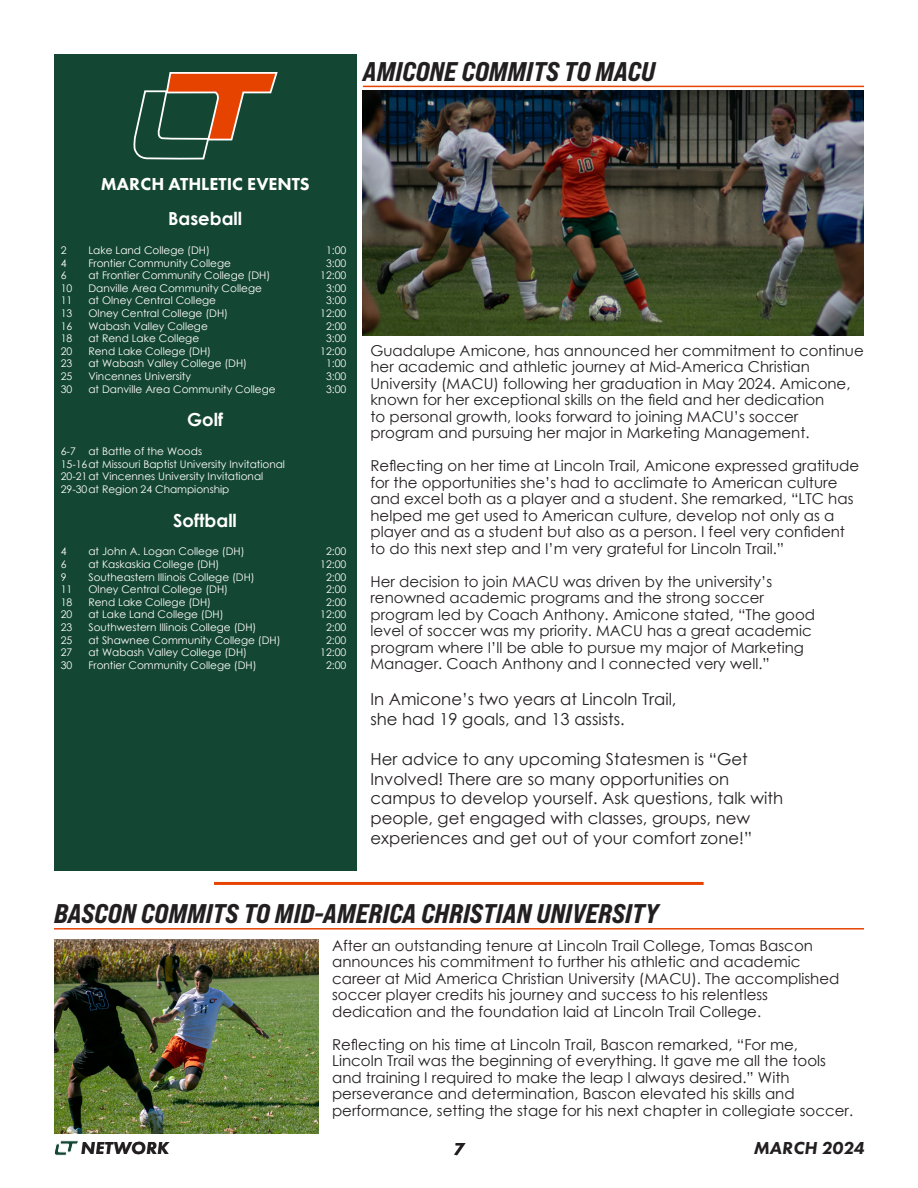
<style>
.page{position:relative;width:918px;height:1188px;background:#fff}
.page>*{position:absolute;margin:0;border:0;box-sizing:border-box;transform-origin:0 0}
.Headline{font:27px "Bebas Neue Pro Exp Eb It";color:#231f20}
.Sports_Calendar_Leader{font:700 18px "Century Gothic";color:#fff}
.t1{font:800 18px "Futura PT";color:#fff}
.t2{font:italic 800 18px "Futura PT";letter-spacing:.01em;color:#231f20}
.Body_Text{font:16.5px/19.8px "Century Gothic";color:#231f20}
.Body_Text-2{font:15px/16.5px "Century Gothic";color:#231f20}
.Sports_Calendar_USE{font:10.5px "Century Gothic";color:#fff}
</style>
<div class="page">
<svg style="left:54px;top:1140px;width:24px;height:16px"></svg>
<hr style="left:363px;top:86px;width:501px;height:1px;background:#e74300">
<div style="left:54px;top:54px;width:302px;height:816px;background:#144634"></div>
<svg style="left:133px;top:72px;width:145px;height:88px"></svg>
<hr style="left:214px;top:882px;width:490px;height:3px;background:#e74300">
<img style="left:54px;top:940px;width:265px;height:194px">
<img style="left:363px;top:91px;width:501px;height:245px">
<hr style="left:54px;top:928px;width:810px;height:2px;background:#e74300">
<p class="Headline" style="left:363px;top:55px;width:294px">AMICONE COMMITS TO MACU</p>
<p class="t1" style="left:101px;top:173px;width:210px">MARCH ATHLETIC EVENTS</p>
<p class="Sports_Calendar_Leader" style="left:168px;top:207px;width:76px">Baseball</p>
<p class="Sports_Calendar_USE" style="left:61px;top:243px;width:7px">2</p>
<p class="Sports_Calendar_USE" style="left:88px;top:243px;width:123px">Lake Land College (DH)</p>
<p class="Sports_Calendar_USE" style="left:326px;top:243px;width:22px">1:00</p>
<p class="Sports_Calendar_USE" style="left:61px;top:255px;width:7px">4</p>
<p class="Sports_Calendar_USE" style="left:88px;top:255px;width:144px">Frontier Community College</p>
<p class="Sports_Calendar_USE" style="left:326px;top:255px;width:22px">3:00</p>
<p class="Sports_Calendar_USE" style="left:61px;top:268px;width:7px">6</p>
<p class="Sports_Calendar_USE" style="left:88px;top:268px;width:183px">at Frontier Community College (DH)</p>
<p class="Sports_Calendar_USE" style="left:320px;top:268px;width:28px">12:00</p>
<p class="Sports_Calendar_USE" style="left:61px;top:281px;width:13px">10</p>
<p class="Sports_Calendar_USE" style="left:88px;top:281px;width:175px">Danville Area Community College</p>
<p class="Sports_Calendar_USE" style="left:326px;top:281px;width:22px">3:00</p>
<p class="Sports_Calendar_USE" style="left:61px;top:293px;width:13px">11</p>
<p class="Sports_Calendar_USE" style="left:88px;top:293px;width:129px">at Olney Central College</p>
<p class="Sports_Calendar_USE" style="left:326px;top:293px;width:22px">3:00</p>
<p class="Sports_Calendar_USE" style="left:61px;top:306px;width:13px">13</p>
<p class="Sports_Calendar_USE" style="left:88px;top:306px;width:141px">Olney Central College (DH)</p>
<p class="Sports_Calendar_USE" style="left:320px;top:306px;width:28px">12:00</p>
<p class="Sports_Calendar_USE" style="left:61px;top:318px;width:13px">16</p>
<p class="Sports_Calendar_USE" style="left:88px;top:318px;width:121px">Wabash Valley College</p>
<p class="Sports_Calendar_USE" style="left:326px;top:318px;width:22px">2:00</p>
<p class="Sports_Calendar_USE" style="left:61px;top:331px;width:13px">18</p>
<p class="Sports_Calendar_USE" style="left:88px;top:331px;width:112px">at Rend Lake College</p>
<p class="Sports_Calendar_USE" style="left:326px;top:331px;width:22px">3:00</p>
<p class="Sports_Calendar_USE" style="left:61px;top:344px;width:13px">20</p>
<p class="Sports_Calendar_USE" style="left:88px;top:344px;width:124px">Rend Lake College (DH)</p>
<p class="Sports_Calendar_USE" style="left:320px;top:344px;width:28px">12:00</p>
<p class="Sports_Calendar_USE" style="left:61px;top:356px;width:13px">23</p>
<p class="Sports_Calendar_USE" style="left:88px;top:356px;width:160px">at Wabash Valley College (DH)</p>
<p class="Sports_Calendar_USE" style="left:326px;top:356px;width:22px">1:00</p>
<p class="Sports_Calendar_USE" style="left:61px;top:369px;width:13px">25</p>
<p class="Sports_Calendar_USE" style="left:88px;top:369px;width:104px">Vincennes University</p>
<p class="Sports_Calendar_USE" style="left:326px;top:369px;width:22px">3:00</p>
<p class="Sports_Calendar_USE" style="left:61px;top:381px;width:13px">30</p>
<p class="Sports_Calendar_USE" style="left:88px;top:381px;width:189px">at Danville Area Community College</p>
<p class="Sports_Calendar_USE" style="left:326px;top:381px;width:22px">3:00</p>
<p class="Sports_Calendar_Leader" style="left:187px;top:408px;width:37px">Golf</p>
<p class="Sports_Calendar_USE" style="left:61px;top:444px;width:143px">6-7 at Battle of the Woods</p>
<p class="Sports_Calendar_USE" style="left:61px;top:457px;width:226px">15-16at Missouri Baptist University Invitational</p>
<p class="Sports_Calendar_USE" style="left:61px;top:469px;width:204px">20-21at Vincennes University Invitational</p>
<p class="Sports_Calendar_USE" style="left:61px;top:482px;width:170px">29-30at Region 24 Championship</p>
<p class="Sports_Calendar_Leader" style="left:173px;top:509px;width:65px">Softball</p>
<p class="Sports_Calendar_USE" style="left:61px;top:544px;width:7px">4</p>
<p class="Sports_Calendar_USE" style="left:88px;top:544px;width:158px">at John A. Logan College (DH)</p>
<p class="Sports_Calendar_USE" style="left:326px;top:544px;width:22px">2:00</p>
<p class="Sports_Calendar_USE" style="left:61px;top:557px;width:7px">6</p>
<p class="Sports_Calendar_USE" style="left:88px;top:557px;width:133px">at Kaskaskia College (DH)</p>
<p class="Sports_Calendar_USE" style="left:320px;top:557px;width:28px">12:00</p>
<p class="Sports_Calendar_USE" style="left:61px;top:570px;width:7px">9</p>
<p class="Sports_Calendar_USE" style="left:88px;top:570px;width:168px">Southeastern Illinois College (DH)</p>
<p class="Sports_Calendar_USE" style="left:326px;top:570px;width:22px">2:00</p>
<p class="Sports_Calendar_USE" style="left:61px;top:582px;width:13px">11</p>
<p class="Sports_Calendar_USE" style="left:88px;top:582px;width:141px">Olney Central College (DH)</p>
<p class="Sports_Calendar_USE" style="left:326px;top:582px;width:22px">2:00</p>
<p class="Sports_Calendar_USE" style="left:61px;top:595px;width:13px">18</p>
<p class="Sports_Calendar_USE" style="left:88px;top:595px;width:124px">Rend Lake College (DH)</p>
<p class="Sports_Calendar_USE" style="left:326px;top:595px;width:22px">2:00</p>
<p class="Sports_Calendar_USE" style="left:61px;top:607px;width:13px">20</p>
<p class="Sports_Calendar_USE" style="left:88px;top:607px;width:137px">at Lake Land College (DH)</p>
<p class="Sports_Calendar_USE" style="left:320px;top:607px;width:28px">12:00</p>
<p class="Sports_Calendar_USE" style="left:61px;top:620px;width:13px">23</p>
<p class="Sports_Calendar_USE" style="left:88px;top:620px;width:169px">Southwestern Illinois College (DH)</p>
<p class="Sports_Calendar_USE" style="left:326px;top:620px;width:22px">2:00</p>
<p class="Sports_Calendar_USE" style="left:61px;top:633px;width:13px">25</p>
<p class="Sports_Calendar_USE" style="left:88px;top:633px;width:194px">at Shawnee Community College (DH)</p>
<p class="Sports_Calendar_USE" style="left:326px;top:633px;width:22px">2:00</p>
<p class="Sports_Calendar_USE" style="left:61px;top:645px;width:13px">27</p>
<p class="Sports_Calendar_USE" style="left:88px;top:645px;width:160px">at Wabash Valley College (DH)</p>
<p class="Sports_Calendar_USE" style="left:320px;top:645px;width:28px">12:00</p>
<p class="Sports_Calendar_USE" style="left:61px;top:658px;width:13px">30</p>
<p class="Sports_Calendar_USE" style="left:88px;top:658px;width:170px">Frontier Community College (DH)</p>
<p class="Sports_Calendar_USE" style="left:326px;top:658px;width:22px">2:00</p>
<p class="Body_Text-2" style="left:370px;top:342px;width:495px">Guadalupe Amicone, has announced her commitment to continue her academic and athletic journey at Mid-America Christian University (MACU) following her graduation in May 2024. Amicone, known for her exceptional skills on the field and her dedication<br>to personal growth, looks forward to joining MACU’s soccer program and pursuing her major in Marketing Management.</p>
<p class="Body_Text-2" style="left:370px;top:457px;width:490px">Reflecting on her time at Lincoln Trail, Amicone expressed gratitude for the opportunities she’s had to acclimate to American culture and excel both as a player and a student. She remarked, “LTC has helped me get used to American culture, develop not only as a player and as a student but also as a person. I feel very confident to do this next step and I’m very grateful for Lincoln Trail.”</p>
<p class="Body_Text-2" style="left:370px;top:573px;width:446px">Her decision to join MACU was driven by the university’s renowned academic programs and the strong soccer program led by Coach Anthony. Amicone stated, “The good level of soccer was my priority. MACU has a great academic program where I’ll be able to pursue my major of Marketing Manager. Coach Anthony and I connected very well.”</p>
<p class="Body_Text" style="left:370px;top:689px;width:308px">In Amicone’s two years at Lincoln Trail, she had 19 goals, and 13 assists.</p>
<p class="Body_Text" style="left:370px;top:749px;width:414px">Her advice to any upcoming Statesmen is “Get Involved! There are so many opportunities on campus to develop yourself. Ask questions, talk with people, get engaged with classes, groups, new experiences and get out of your comfort zone!”</p>
<p class="Headline" style="left:54px;top:897px;width:606px">BASCON COMMITS TO MID-AMERICA CHRISTIAN UNIVERSITY</p>
<p class="Body_Text-2" style="left:332px;top:937px;width:509px">After an outstanding tenure at Lincoln Trail College, Tomas Bascon announces his commitment to further his athletic and academic career at Mid America Christian University (MACU). The accomplished soccer player credits his journey and success to his relentless dedication and the foundation laid at Lincoln Trail College.</p>
<p class="Body_Text-2" style="left:332px;top:1036px;width:523px">Reflecting on his time at Lincoln Trail, Bascon remarked, “For me,<br>Lincoln Trail was the beginning of everything. It gave me all the tools and training I required to make the leap I always desired.” With perseverance and determination, Bascon elevated his skills and performance, setting the stage for his next chapter in collegiate soccer.</p>
<p class="t2" style="left:81px;top:1137px;width:90px">NETWORK</p>
<p class="t2" style="left:454px;top:1138px;width:12px">7</p>
<p class="t2" style="left:754px;top:1137px;width:112px">MARCH 2024</p>
</div>
